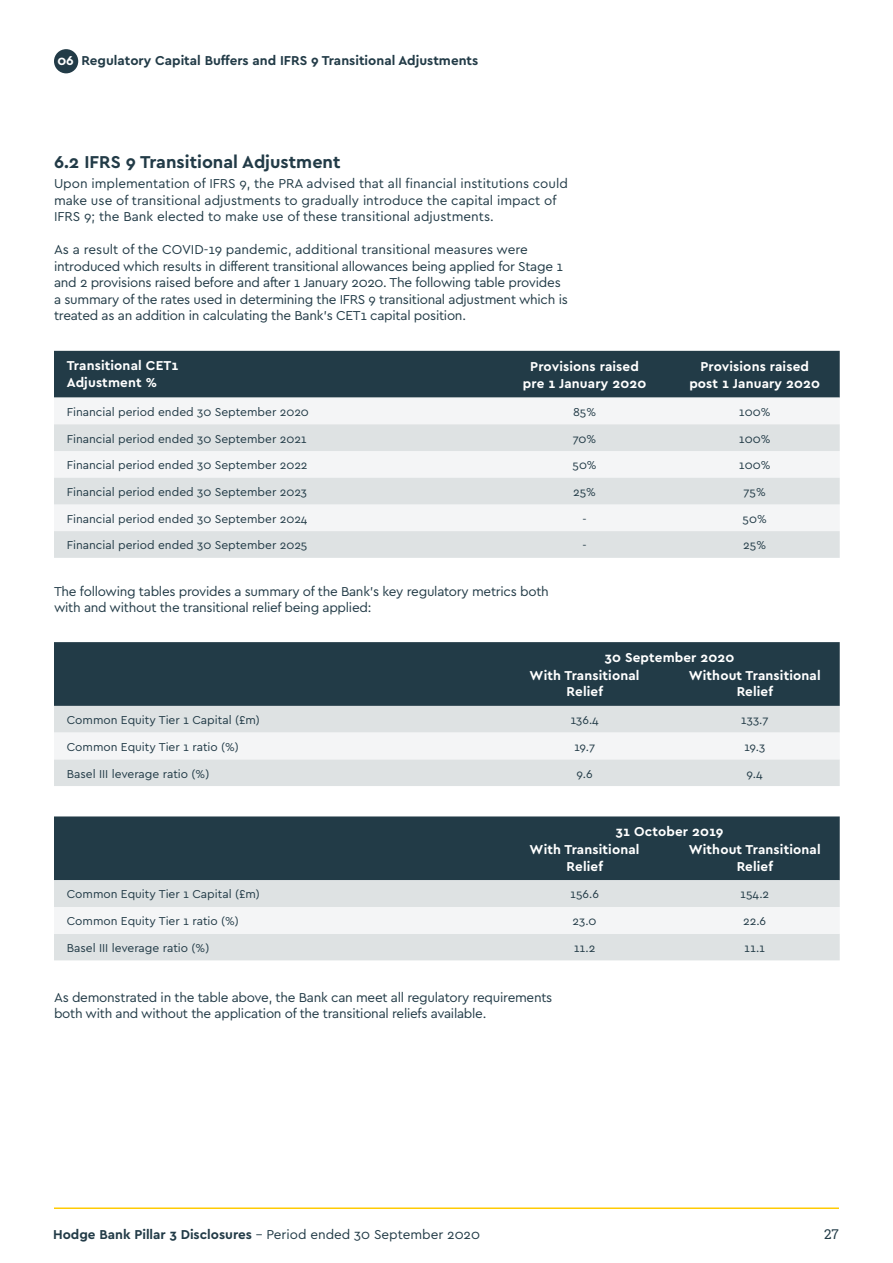
<style>
.page{position:relative;width:893px;height:1263px;background:#fff}
.page>*{position:absolute;margin:0;border:0;box-sizing:border-box;transform-origin:0 0}
.Bigger_Sub-Headings{font:700 18px "Cera Basic";color:#223b47}
.Hodge_Body_Copy_-_Sl{font:13.5px/16.5px "Cera Basic";letter-spacing:-.02em;color:#223b47}
.Table_Bold_Headings{font:700 13.5px/16.5px "Cera Basic";letter-spacing:.01em;color:#fff;text-align:center}
.Hodge_Body_Copy_-_Sl-2{font:13.5px/16.5px "Cera Basic";color:#223b47}
.t1{font:700 13.5px "Cera Basic";color:#223b47}
.t2{font:13.5px "Roboto Slab";color:#223b47}
.Table_Body_Copy_8_10{font:12px "Cera Basic";color:#223b47}
.s1{color:#fff}
.s2{font-weight:400}
</style>
<div class="page">
<hr style="left:54px;top:1207px;width:785px;height:2px;background:#ffcb05">
<div style="left:54px;top:351px;width:786px;height:47px;background:#223b47"></div>
<div style="left:54px;top:398px;width:785px;height:26px;background:#f4f5f6"></div>
<svg style="left:54px;top:424px;width:786px;height:134px;fill:#dee2e3"></svg>
<div style="left:54px;top:642px;width:786px;height:64px;background:#223b47"></div>
<div style="left:54px;top:706px;width:786px;height:80px;background:#dee2e3"></div>
<div style="left:54px;top:733px;width:786px;height:26px;background:#f4f5f6"></div>
<div style="left:54px;top:816px;width:786px;height:64px;background:#223b47"></div>
<div style="left:54px;top:880px;width:786px;height:80px;background:#dee2e3"></div>
<div style="left:54px;top:907px;width:786px;height:27px;background:#f4f5f6"></div>
<div style="left:54px;top:49px;width:24px;height:24px;background:#223b47;border-radius:50%"></div>
<p class="t1" style="left:57px;top:53px;width:422px"><span class="s1">06</span> Regulatory Capital Buffers and IFRS 9 Transitional Adjustments</p>
<p class="Bigger_Sub-Headings" style="left:54px;top:151px;width:288px">6.2 IFRS 9 Transitional Adjustment</p>
<p class="Hodge_Body_Copy_-_Sl-2" style="left:54px;top:176px;width:515px">Upon implementation of IFRS 9, the PRA advised that all financial institutions could make use of transitional adjustments to gradually introduce the capital impact of<br>IFRS 9; the Bank elected to make use of these transitional adjustments.</p>
<p class="Hodge_Body_Copy_-_Sl" style="left:54px;top:242px;width:515px">As a result of the COVID-19 pandemic, additional transitional measures were introduced which results in different transitional allowances being applied for Stage 1 and 2 provisions raised before and after 1 January 2020. The following table provides a summary of the rates used in determining the IFRS 9 transitional adjustment which is treated as an addition in calculating the Bank’s CET1 capital position.</p>
<p class="Table_Bold_Headings" style="left:67px;top:357px;width:113px;text-align:left">Transitional CET1<br>Adjustment %</p>
<p class="Table_Bold_Headings" style="left:523px;top:359px;width:125px">Provisions raised pre 1 January 2020</p>
<p class="Table_Bold_Headings" style="left:689px;top:359px;width:132px">Provisions raised post 1 January 2020</p>
<p class="Table_Body_Copy_8_10" style="left:67px;top:405px;width:244px">Financial period ended 30 September 2020</p>
<p class="Table_Body_Copy_8_10" style="left:573px;top:405px;width:25px">85%</p>
<p class="Table_Body_Copy_8_10" style="left:739px;top:405px;width:33px">100%</p>
<p class="Table_Body_Copy_8_10" style="left:67px;top:431px;width:242px">Financial period ended 30 September 2021</p>
<p class="Table_Body_Copy_8_10" style="left:573px;top:431px;width:25px">70%</p>
<p class="Table_Body_Copy_8_10" style="left:739px;top:431px;width:33px">100%</p>
<p class="Table_Body_Copy_8_10" style="left:67px;top:458px;width:242px">Financial period ended 30 September 2022</p>
<p class="Table_Body_Copy_8_10" style="left:572px;top:458px;width:26px">50%</p>
<p class="Table_Body_Copy_8_10" style="left:739px;top:458px;width:33px">100%</p>
<p class="Table_Body_Copy_8_10" style="left:67px;top:485px;width:242px">Financial period ended 30 September 2023</p>
<p class="Table_Body_Copy_8_10" style="left:573px;top:485px;width:24px">25%</p>
<p class="Table_Body_Copy_8_10" style="left:744px;top:485px;width:24px">75%</p>
<p class="Table_Body_Copy_8_10" style="left:67px;top:512px;width:242px">Financial period ended 30 September 2024</p>
<p class="Table_Body_Copy_8_10" style="left:582px;top:512px;width:6px">-</p>
<p class="Table_Body_Copy_8_10" style="left:743px;top:512px;width:26px">50%</p>
<p class="Table_Body_Copy_8_10" style="left:67px;top:538px;width:242px">Financial period ended 30 September 2025</p>
<p class="Table_Body_Copy_8_10" style="left:582px;top:538px;width:6px">-</p>
<p class="Table_Body_Copy_8_10" style="left:743px;top:538px;width:24px">25%</p>
<p class="Hodge_Body_Copy_-_Sl" style="left:54px;top:583px;width:496px">The following tables provides a summary of the Bank’s key regulatory metrics both with and without the transitional relief being applied:</p>
<p class="Table_Bold_Headings" style="left:605px;top:649px;width:131px">30 September 2020</p>
<p class="Table_Bold_Headings" style="left:530px;top:667px;width:111px">With Transitional<br>Relief</p>
<p class="Table_Bold_Headings" style="left:689px;top:667px;width:134px">Without Transitional<br>Relief</p>
<p class="Table_Body_Copy_8_10" style="left:67px;top:713px;width:195px">Common Equity Tier 1 Capital (£m)</p>
<p class="Table_Body_Copy_8_10" style="left:570px;top:713px;width:30px">136.4</p>
<p class="Table_Body_Copy_8_10" style="left:741px;top:713px;width:29px">133.7</p>
<p class="Table_Body_Copy_8_10" style="left:67px;top:740px;width:174px">Common Equity Tier 1 ratio (%)</p>
<p class="Table_Body_Copy_8_10" style="left:574px;top:740px;width:23px">19.7</p>
<p class="Table_Body_Copy_8_10" style="left:744px;top:740px;width:23px">19.3</p>
<p class="Table_Body_Copy_8_10" style="left:67px;top:766px;width:144px">Basel III leverage ratio (%)</p>
<p class="Table_Body_Copy_8_10" style="left:576px;top:766px;width:18px">9.6</p>
<p class="Table_Body_Copy_8_10" style="left:747px;top:766px;width:18px">9.4</p>
<p class="Table_Bold_Headings" style="left:616px;top:823px;width:109px">31 October 2019</p>
<p class="Table_Bold_Headings" style="left:530px;top:841px;width:111px">With Transitional<br>Relief</p>
<p class="Table_Bold_Headings" style="left:689px;top:841px;width:134px">Without Transitional<br>Relief</p>
<p class="Table_Body_Copy_8_10" style="left:67px;top:887px;width:195px">Common Equity Tier 1 Capital (£m)</p>
<p class="Table_Body_Copy_8_10" style="left:570px;top:887px;width:30px">156.6</p>
<p class="Table_Body_Copy_8_10" style="left:740px;top:887px;width:31px">154.2</p>
<p class="Table_Body_Copy_8_10" style="left:67px;top:914px;width:174px">Common Equity Tier 1 ratio (%)</p>
<p class="Table_Body_Copy_8_10" style="left:573px;top:914px;width:26px">23.0</p>
<p class="Table_Body_Copy_8_10" style="left:743px;top:914px;width:25px">22.6</p>
<p class="Table_Body_Copy_8_10" style="left:67px;top:941px;width:144px">Basel III leverage ratio (%)</p>
<p class="Table_Body_Copy_8_10" style="left:574px;top:941px;width:23px">11.2</p>
<p class="Table_Body_Copy_8_10" style="left:744px;top:941px;width:22px">11.1</p>
<p class="Hodge_Body_Copy_-_Sl" style="left:54px;top:989px;width:500px">As demonstrated in the table above, the Bank can meet all regulatory requirements both with and without the application of the transitional reliefs available.</p>
<p class="t1" style="left:53px;top:1226px;width:428px">Hodge Bank Pillar 3 Disclosures <span class="s2">– Period ended 30 September 2020</span></p>
<p class="t2" style="left:824px;top:1225px;width:16px">27</p>
</div>
